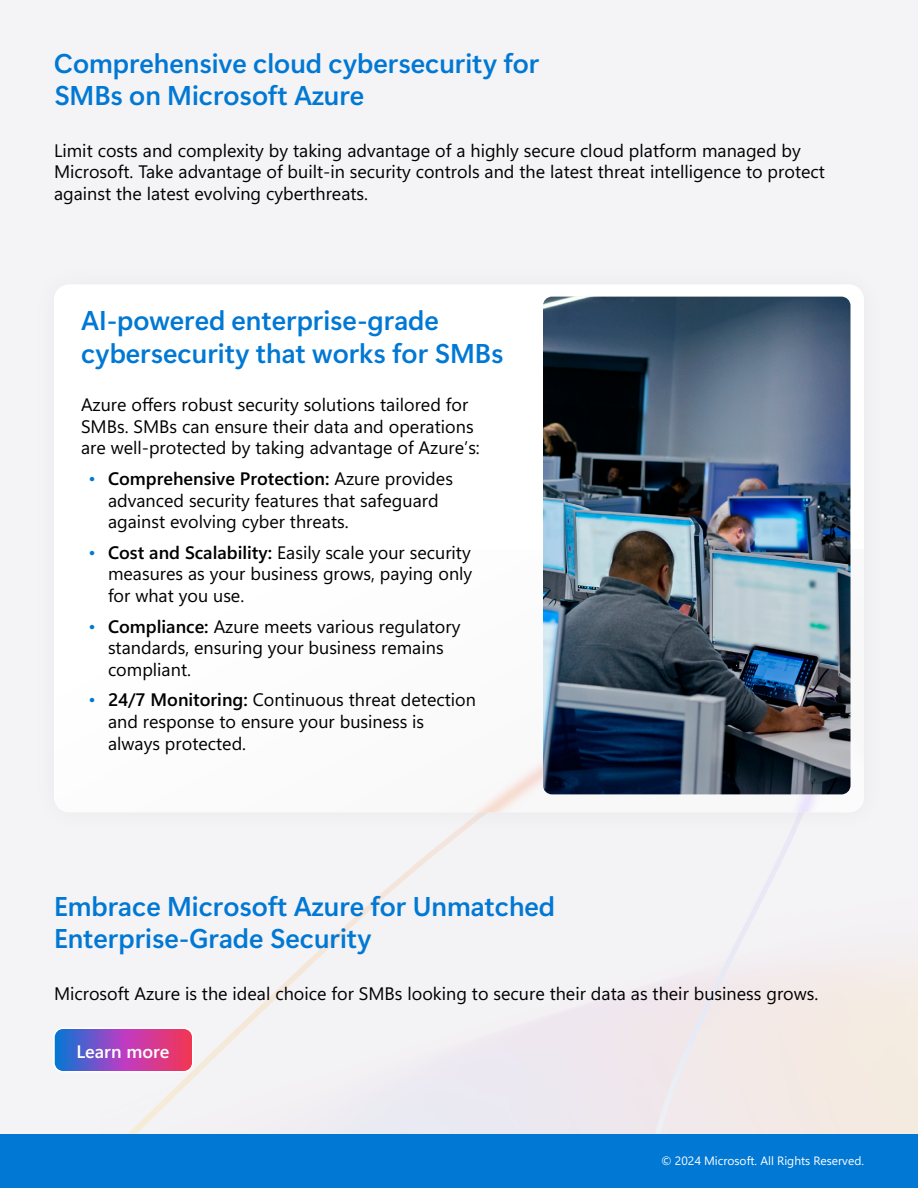
<style>
.page{position:relative;width:918px;height:1188px;background:#f4f3f5}
.page>*{position:absolute;margin:0;border:0;box-sizing:border-box;transform-origin:0 0}
.t1{font:27px/32.4px "Segoe Sans 240000";color:#0078d4}
.Body{font:18px/21.6px "Segoe Sans a 8000";color:#000}
.Body-2{font:18px "Segoe Sans a 8000";color:#fff}
.Body-3{font:12px "Segoe Sans a 8000";color:#fff}
.s1{color:#0078d4}
.s2{font-style:inherit}
</style>
<div class="page">
<div style="left:0;top:1134px;width:918px;height:54px;background:#0078d4"></div>
<svg style="left:56px;top:1031px;width:137px;height:41px;background:#9c49ac"></svg>
<div style="left:53px;top:1028px;width:141px;height:44px;border:2px solid #fff;border-radius:9px"></div>
<div style="left:54px;top:284px;width:810px;height:528px;background:#fff;border-radius:15px"></div>
<img style="left:473px;top:550px;width:378px;height:262px">
<img style="left:543px;top:297px;width:307px;height:497px">
<p class="t1" style="left:54px;top:46px;width:487px">Comprehensive cloud cybersecurity for<br>SMBs on Microsoft Azure</p>
<p class="Body" style="left:54px;top:139px;width:772px">Limit costs and complexity by taking advantage of a highly secure cloud platform managed by<br>Microsoft. Take advantage of built-in security controls and the latest threat intelligence to protect against the latest evolving cyberthreats.</p>
<p class="t1" style="left:81px;top:304px;width:359px">AI-powered enterprise-grade</p>
<p class="t1" style="left:81px;top:336px;width:424px">cybersecurity that works for SMBs</p>
<p class="Body" style="left:81px;top:394px;width:400px">Azure offers robust security solutions tailored for<br>SMBs. SMBs can ensure their data and operations are well-protected by taking advantage of Azure’s:</p>
<p class="Body" style="left:108px;top:467px;width:346px;text-indent:-20px"><span class="s1">•</span> <span class="s2">Comprehensive Protection:</span> Azure provides advanced security features that safeguard against evolving cyber threats.</p>
<p class="Body" style="left:108px;top:541px;width:366px;text-align:justify;text-indent:-20px"><span class="s1">•</span> <span class="s2">Cost and Scalability:</span> Easily scale your security measures as your business grows, paying only for what you use.</p>
<p class="Body" style="left:108px;top:615px;width:354px;text-indent:-20px"><span class="s1">•</span> <span class="s2">Compliance:</span> Azure meets various regulatory standards, ensuring your business remains compliant.</p>
<p class="Body" style="left:108px;top:689px;width:370px;text-indent:-20px"><span class="s1">•</span> <span class="s2">24/7 Monitoring:</span> Continuous threat detection and response to ensure your business is always protected.</p>
<p class="t1" style="left:54px;top:889px;width:503px">Embrace Microsoft Azure for Unmatched</p>
<p class="t1" style="left:54px;top:922px;width:319px">Enterprise-Grade Security</p>
<p class="Body" style="left:54px;top:982px;width:766px">Microsoft Azure is the ideal choice for SMBs looking to secure their data as their business grows.</p>
<p class="Body-2" style="left:76px;top:1039px;width:95px">Learn more</p>
<p class="Body-3" style="left:661px;top:1153px;width:204px">© 2024 Microsoft. All Rights Reserved.</p>
</div>
